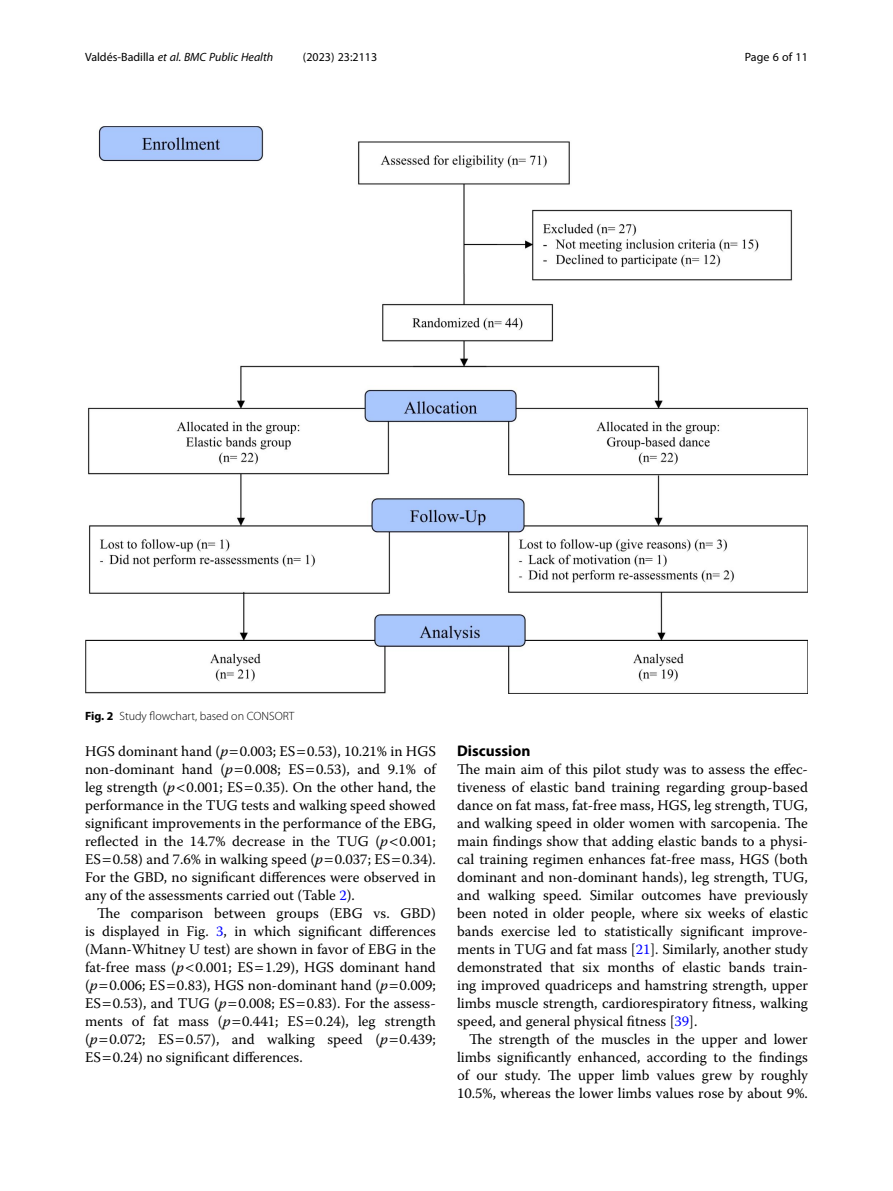
<style>
.page{position:relative;width:893px;height:1191px;background:#fff}
.page>*{position:absolute;margin:0;border:0;box-sizing:border-box;transform-origin:0 0}
.Head_1{font:700 15.45px "Myriad Pro";color:#000}
.Body_Text_Indent{font:14.7px/18px "Warnock Pro";color:#000;text-align:justify}
.Body_Text{font:14.7px/18px "Warnock Pro";color:#000;text-align:justify}
.t1{font:italic 12px "Myriad Pro";color:#000}
.Figure_Caption{font:300 12px "Myriad Pro";color:#000}
.t2{font:12px "Myriad Pro";color:#000}
.s1{font-style:normal}
.s2{font-weight:700}
.s3{font-style:italic}
.s4{color:#00f}
</style>
<div class="page">
<img style="left:85px;top:126px;width:723px;height:567px">
<p class="t1" style="left:85px;top:50px;width:190px"><span class="s1">Valdés-Badilla</span> et al. BMC Public Health</p>
<p class="t2" style="left:303px;top:50px;width:76px">(2023) 23:2113</p>
<p class="t2" style="left:745px;top:50px;width:65px">Page 6 of 11</p>
<p class="Figure_Caption" style="left:85px;top:709px;width:211px"><span class="s2">Fig. 2</span> Study flowchart, based on CONSORT</p>
<p class="Body_Text_Indent" style="left:85px;top:742px;width:352px">HGS dominant hand (<span class="s3">p</span> 0.003; ES 0.53), 10.21% in HGS non-dominant hand (<span class="s3">p</span> 0.008; ES 0.53), and 9.1% of leg strength (<span class="s3">p</span> 0.001; ES 0.35). On the other hand, the performance in the TUG tests and walking speed showed significant improvements in the performance of the EBG, reflected in the 14.7% decrease in the TUG (<span class="s3">p</span> 0.001; ES 0.58) and 7.6% in walking speed (<span class="s3">p</span> 0.037; ES 0.34).<br>For the GBD, no significant differences were observed in any of the assessments carried out (Table <span class="s4">2</span>).</p>
<p class="Body_Text_Indent" style="left:85px;top:904px;width:352px;text-indent:12px">The comparison between groups (EBG vs. GBD) is displayed in Fig. <span class="s4">3</span>, in which significant differences (Mann-Whitney U test) are shown in favor of EBG in the fat-free mass (<span class="s3">p</span> 0.001; ES 1.29), HGS dominant hand (<span class="s3">p</span> 0.006; ES 0.83), HGS non-dominant hand (<span class="s3">p</span> 0.009; ES 0.53), and TUG (<span class="s3">p</span> 0.008; ES 0.83). For the assess&shy;ments of fat mass (<span class="s3">p</span> 0.441; ES 0.24), leg strength (<span class="s3">p</span> 0.072; ES 0.57), and walking speed (<span class="s3">p</span> 0.439; ES 0.24) no significant differences.</p>
<p class="Head_1" style="left:457px;top:741px;width:75px">Discussion</p>
<p class="Body_Text" style="left:457px;top:760px;width:352px">The main aim of this pilot study was to assess the effec&shy;tiveness of elastic band training regarding group-based dance on fat mass, fat-free mass, HGS, leg strength, TUG, and walking speed in older women with sarcopenia. The main findings show that adding elastic bands to a physi&shy;cal training regimen enhances fat-free mass, HGS (both dominant and non-dominant hands), leg strength, TUG, and walking speed. Similar outcomes have previously been noted in older people, where six weeks of elastic bands exercise led to statistically significant improve&shy;ments in TUG and fat mass [<span class="s4">21</span>]. Similarly, another study demonstrated that six months of elastic bands train&shy;ing improved quadriceps and hamstring strength, upper limbs muscle strength, cardiorespiratory fitness, walking speed, and general physical fitness [<span class="s4">39</span>].</p>
<p class="Body_Text_Indent" style="left:457px;top:1030px;width:352px;text-indent:12px">The strength of the muscles in the upper and lower limbs significantly enhanced, according to the findings of our study. The upper limb values grew by roughly 10.5%, whereas the lower limbs values rose by about 9%.</p>
</div>
